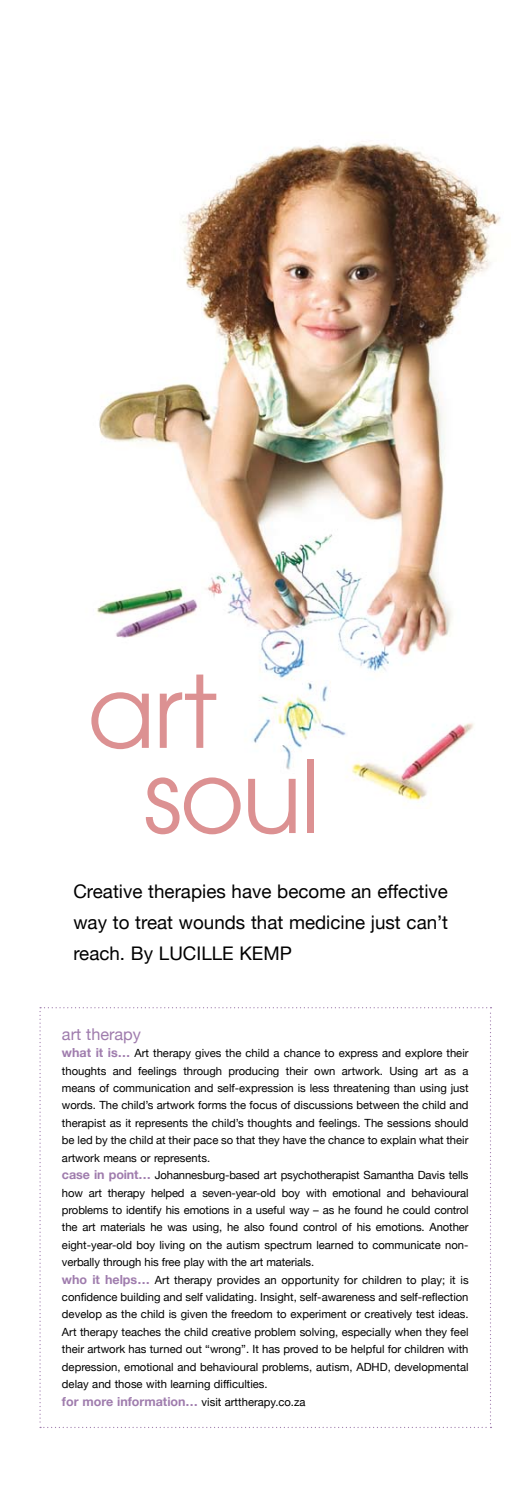
<style>
.page{position:relative;width:532px;height:1489px;background:#fff}
.page>*{position:absolute;margin:0;border:0;box-sizing:border-box;transform-origin:0 0}
.t1{font:99px "Avant Garde";letter-spacing:-.02em;color:#dc9192}
.t2{font:18.75px/31.2px "Helvetica Neue";color:#000;text-align:justify}
.t3{font:16.25px "Helvetica Neue";color:#9f7cad}
.t4{font:11.25px/17.4px "Helvetica Neue";color:#000}
.s1{font-weight:700;font-size:12.5px;color:#9f7cad}
</style>
<div class="page">
<img style="left:97px;top:141px;width:404px;height:660px">
<svg style="left:39px;top:1007px;width:452px;height:420px"></svg>
<h1 class="t1" style="left:87px;top:653px;width:131px">art</h1>
<h1 class="t1" style="left:143px;top:738px;width:178px">soul</h1>
<h2 class="t2" style="left:73px;top:875px;width:376px">Creative therapies have become an effective way to treat wounds that medicine just can’t reach. By LUCILLE KEMP</h2>
<h3 class="t3" style="left:62px;top:1024px;width:81px">art therapy</h3>
<p class="t4" style="left:62px;top:1044px;width:408px"><span class="s1">what it is…</span> Art therapy gives the child a chance to express and explore their thoughts and feelings through producing their own artwork. Using art as a means of communication and self-expression is less threatening than using just words. The child’s artwork forms the focus of discussions between the child and therapist as it represents the child’s thoughts and feelings. The sessions should be led by the child at their pace so that they have the chance to explain what their artwork means or represents.<br><span class="s1">case in point…</span> Johannesburg-based art psychotherapist Samantha Davis tells how art therapy helped a seven-year-old boy with emotional and behavioural problems to identify his emotions in a useful way – as he found he could control the art materials he was using, he also found control of his emotions. Another eight-year-old boy living on the autism spectrum learned to communicate non&shy;verbally through his free play with the art materials.<br><span class="s1">who it helps…</span> Art therapy provides an opportunity for children to play; it is confidence building and self validating. Insight, self-awareness and self-reflection develop as the child is given the freedom to experiment or creatively test ideas.<br>Art therapy teaches the child creative problem solving, especially when they feel their artwork has turned out “wrong”. It has proved to be helpful for children with depression, emotional and behavioural problems, autism, ADHD, developmental delay and those with learning difficulties.<br><span class="s1">for more information…</span> visit arttherapy.co.za</p>
</div>
